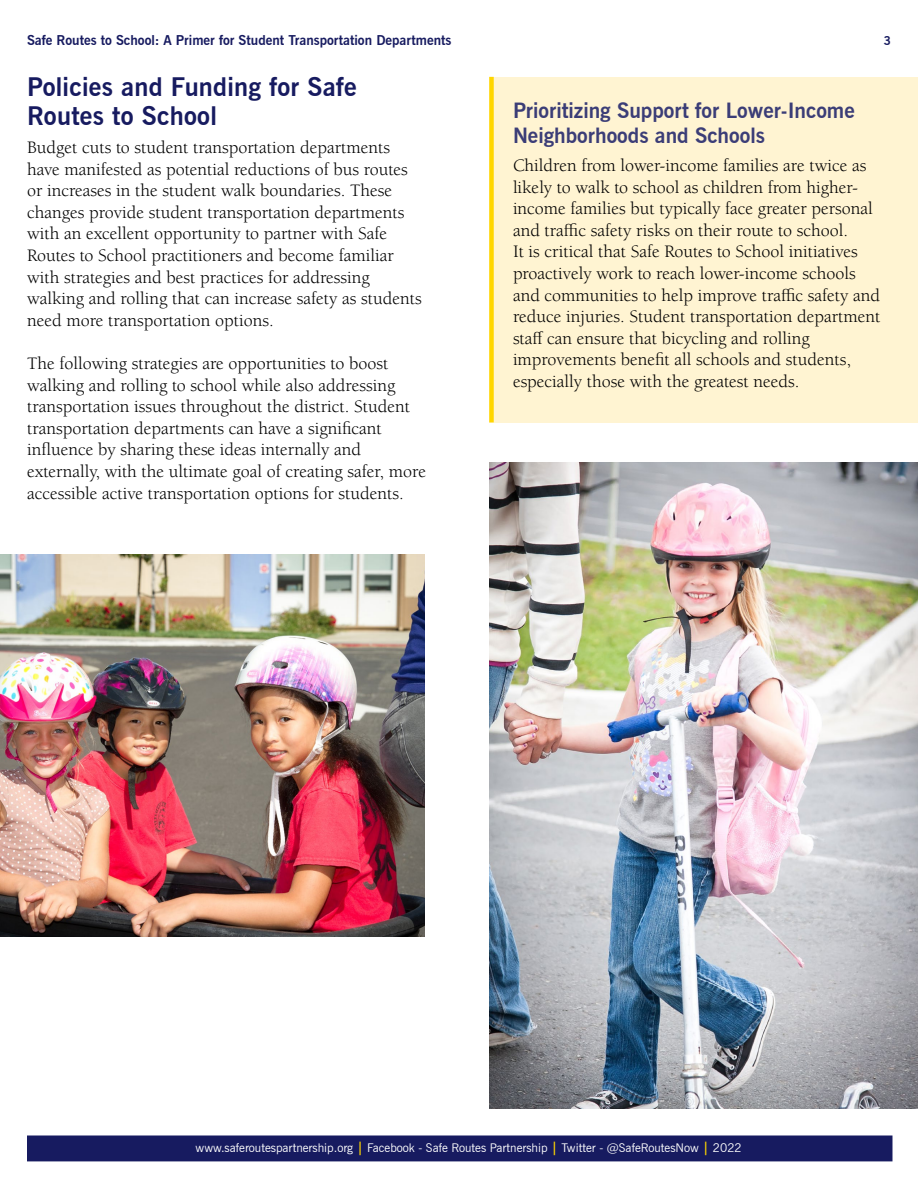
<style>
.page{position:relative;width:918px;height:1188px;background:#fff}
.page>*{position:absolute;margin:0;border:0;box-sizing:border-box;transform-origin:0 0}
.t1{font:700 25.5px/28.5px "News Gothic BT";letter-spacing:.01em;color:#171b60}
.t2{font:700 21px/25.2px "News Gothic BT";color:#3b3d77}
.t3{font:18px/21.6px "Berkeley Std";color:#000}
.t4{font:700 13.5px "News Gothic BT";color:#171b60}
.t5{font:12px "News Gothic BT";color:#fff}
.t6{font:700 12px "News Gothic BT";color:#171b60}
.s1{font-weight:700;font-size:13.5px;color:#ffd600}
</style>
<div class="page">
<div style="left:27px;top:1136px;width:865px;height:25px;background:#171b60"></div>
<img style="left:0;top:554px;width:424px;height:382px">
<div style="left:489px;top:77px;width:429px;height:345px;background:#fff4d2"></div>
<img style="left:489px;top:462px;width:429px;height:646px">
<div style="left:489px;top:77px;width:5px;height:345px;background:#ffd600"></div>
<p class="t4" style="left:27px;top:32px;width:426px">Safe Routes to School: A Primer for Student Transportation Departments</p>
<p class="t6" style="left:884px;top:33px;width:9px">3</p>
<h1 class="t1" style="left:27px;top:73px;width:331px">Policies and Funding for Safe<br>Routes to School</h1>
<p class="t3" style="left:27px;top:137px;width:396px">Budget cuts to student transportation departments have manifested as potential reductions of bus routes or increases in the student walk boundaries. These changes provide student transportation departments with an excellent opportunity to partner with Safe Routes to School practitioners and become familiar with strategies and best practices for addressing walking and rolling that can increase safety as students need more transportation options.</p>
<p class="t3" style="left:27px;top:353px;width:400px">The following strategies are opportunities to boost walking and rolling to school while also addressing transportation issues throughout the district. Student transportation departments can have a significant influence by sharing these ideas internally and externally, with the ultimate goal of creating safer, more accessible active transportation options for students.</p>
<p class="t2" style="left:513px;top:97px;width:343px">Prioritizing Support for Lower-Income<br>Neighborhoods and Schools</p>
<p class="t3" style="left:513px;top:155px;width:369px">Children from lower-income families are twice as likely to walk to school as children from higher&shy;income families but typically face greater personal and traffic safety risks on their route to school.<br>It is critical that Safe Routes to School initiatives proactively work to reach lower-income schools and communities to help improve traffic safety and reduce injuries. Student transportation department staff can ensure that bicycling and rolling improvements benefit all schools and students, especially those with the greatest needs.</p>
<p class="t5" style="left:196px;top:1141px;width:548px">www.saferoutespartnership.org <span class="s1">|</span> Facebook - Safe Routes Partnership <span class="s1">|</span> Twitter - @SafeRoutesNow <span class="s1">|</span> 2022</p>
</div>
